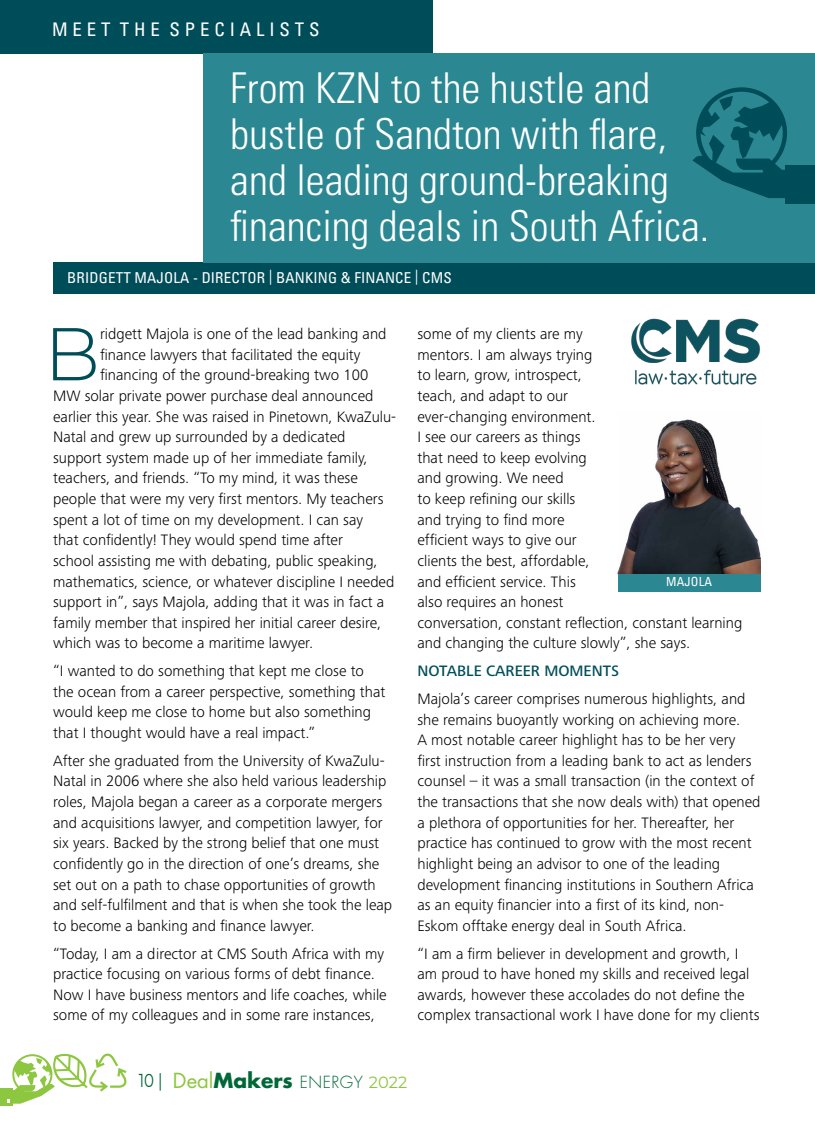
<style>
.page{position:relative;width:815px;height:1134px;background:#fff}
.page>*{position:absolute;margin:0;border:0;box-sizing:border-box;transform-origin:0 0}
.t1{font:300 74.5px "Montserrat Alternates";color:#004d5a}
.t2{font:300 condensed 42.5px/46.2px "Univers";color:#fff}
.t3{font:700 20.25px "Futura";color:#006838}
.t4{font:condensed 18.75px "Univers";color:#fff}
.t5{font:300 15.62px/20.6px "Frutiger Next Pro";color:#000}
.t6{font:500 15.62px "Frutiger Next Pro";color:#004d5a}
.t7{font:condensed 15px "Univers";letter-spacing:.01em;color:#fff}
.t8{font:condensed 12.5px "Univers";letter-spacing:.01em;color:#fff}
.s1{font-family:"Montserrat";font-weight:400;font-size:18.75px}
.s2{font-weight:400;color:#8dc63f}
.s3{font-weight:300;font-size:16.25px}
.s4{font-family:"Montserrat";font-weight:400;font-size:16.25px;color:#8dc63f}
</style>
<div class="page">
<div style="left:0;top:1089px;width:13px;height:17px;background:#8dc63f"></div>
<svg style="left:7px;top:1053px;width:120px;height:50px"></svg>
<img style="left:631px;top:318px;width:129px;height:66px">
<div style="left:0;top:0;width:432px;height:53px;background:#004d5a"></div>
<div style="left:53px;top:262px;width:762px;height:32px;background:#004d5a"></div>
<div style="left:204px;top:53px;width:611px;height:209px;background:#2b8892"></div>
<img style="left:618px;top:419px;width:143px;height:155px">
<div style="left:618px;top:574px;width:143px;height:17px;background:#2b8892"></div>
<div style="left:786px;top:165px;width:29px;height:39px;background:#004d5a"></div>
<svg style="left:692px;top:87px;width:95px;height:111px"></svg>
<p class="t4" style="left:52px;top:17px;width:269px">M E E T T H E S P E C I A L I S T S</p>
<h2 class="t2" style="left:230px;top:64px;width:481px">From KZN to the hustle and bustle of Sandton with flare, and leading ground-breaking financing deals in South Africa.</h2>
<p class="t7" style="left:67px;top:268px;width:386px">BRIDGETT MAJOLA - DIRECTOR | BANKING &amp; FINANCE | CMS</p>
<h1 class="t1" style="left:44px;top:303px;width:58px">B</h1>
<p class="t5" style="left:100px;top:324px;width:288px">ridgett Majola is one of the lead banking and</p>
<p class="t5" style="left:100px;top:344px;width:262px">finance lawyers that facilitated the equity</p>
<p class="t5" style="left:100px;top:365px;width:270px">financing of the ground-breaking two 100</p>
<p class="t5" style="left:53px;top:385px;width:322px">MW solar private power purchase deal announced</p>
<p class="t5" style="left:53px;top:406px;width:345px">earlier this year. She was raised in Pinetown, KwaZulu-</p>
<p class="t5" style="left:53px;top:427px;width:294px">Natal and grew up surrounded by a dedicated</p>
<p class="t5" style="left:53px;top:447px;width:316px">support system made up of her immediate family,</p>
<p class="t5" style="left:53px;top:468px;width:306px">teachers, and friends. “To my mind, it was these</p>
<p class="t5" style="left:53px;top:489px;width:332px">people that were my very first mentors. My teachers</p>
<p class="t5" style="left:53px;top:509px;width:312px">spent a lot of time on my development. I can say</p>
<p class="t5" style="left:53px;top:530px;width:291px">that confidently! They would spend time after</p>
<p class="t5" style="left:53px;top:550px;width:326px">school assisting me with debating, public speaking,</p>
<p class="t5" style="left:53px;top:571px;width:343px">mathematics, science, or whatever discipline I needed</p>
<p class="t5" style="left:53px;top:592px;width:333px">support in”, says Majola, adding that it was in fact a</p>
<p class="t5" style="left:53px;top:612px;width:330px">family member that inspired her initial career desire,</p>
<p class="t5" style="left:53px;top:633px;width:262px">which was to become a maritime lawyer.</p>
<p class="t5" style="left:53px;top:661px;width:334px">“I wanted to do something that kept me close to the ocean from a career perspective, something that would keep me close to home but also something that I thought would have a real impact.”</p>
<p class="t5" style="left:53px;top:750px;width:341px">After she graduated from the University of KwaZulu-Natal in 2006 where she also held various leadership roles, Majola began a career as a corporate mergers and acquisitions lawyer, and competition lawyer, for six years. Backed by the strong belief that one must confidently go in the direction of one’s dreams, she set out on a path to chase opportunities of growth and self-fulfilment and that is when she took the leap to become a banking and finance lawyer.</p>
<p class="t5" style="left:53px;top:943px;width:335px">“Today, I am a director at CMS South Africa with my practice focusing on various forms of debt finance.<br>Now I have business mentors and life coaches, while some of my colleagues and in some rare instances,</p>
<p class="t5" style="left:417px;top:324px;width:326px">some of my clients are my<br>mentors. I am always trying<br>to learn, grow, introspect,<br>teach, and adapt to our<br>ever-changing environment.<br>I see our careers as things<br>that need to keep evolving<br>and growing. We need<br>to keep refining our skills<br>and trying to find more<br>efficient ways to give our<br>clients the best, affordable,<br>and efficient service. This<br>also requires an honest<br>conversation, constant reflection, constant learning and changing the culture slowly”, she says.</p>
<p class="t6" style="left:417px;top:662px;width:203px">NOTABLE CAREER MOMENTS</p>
<p class="t5" style="left:417px;top:688px;width:345px">Majola’s career comprises numerous highlights, and she remains buoyantly working on achieving more.<br>A most notable career highlight has to be her very first instruction from a leading bank to act as lenders counsel – it was a small transaction (in the context of the transactions that she now deals with) that opened a plethora of opportunities for her. Thereafter, her practice has continued to grow with the most recent highlight being an advisor to one of the leading development financing institutions in Southern Africa as an equity financier into a first of its kind, non-Eskom offtake energy deal in South Africa.</p>
<p class="t5" style="left:417px;top:943px;width:344px">“I am a firm believer in development and growth, I am proud to have honed my skills and received legal awards, however these accolades do not define the complex transactional work I have done for my clients</p>
<p class="t8" style="left:666px;top:574px;width:47px">MAJOLA</p>
<p class="t3" style="left:139px;top:1067px;width:270px"><span class="s1">10 |</span> <span class="s2">Deal</span>Makers <span class="s3">ENERGY</span> <span class="s4">2022</span></p>
</div>
